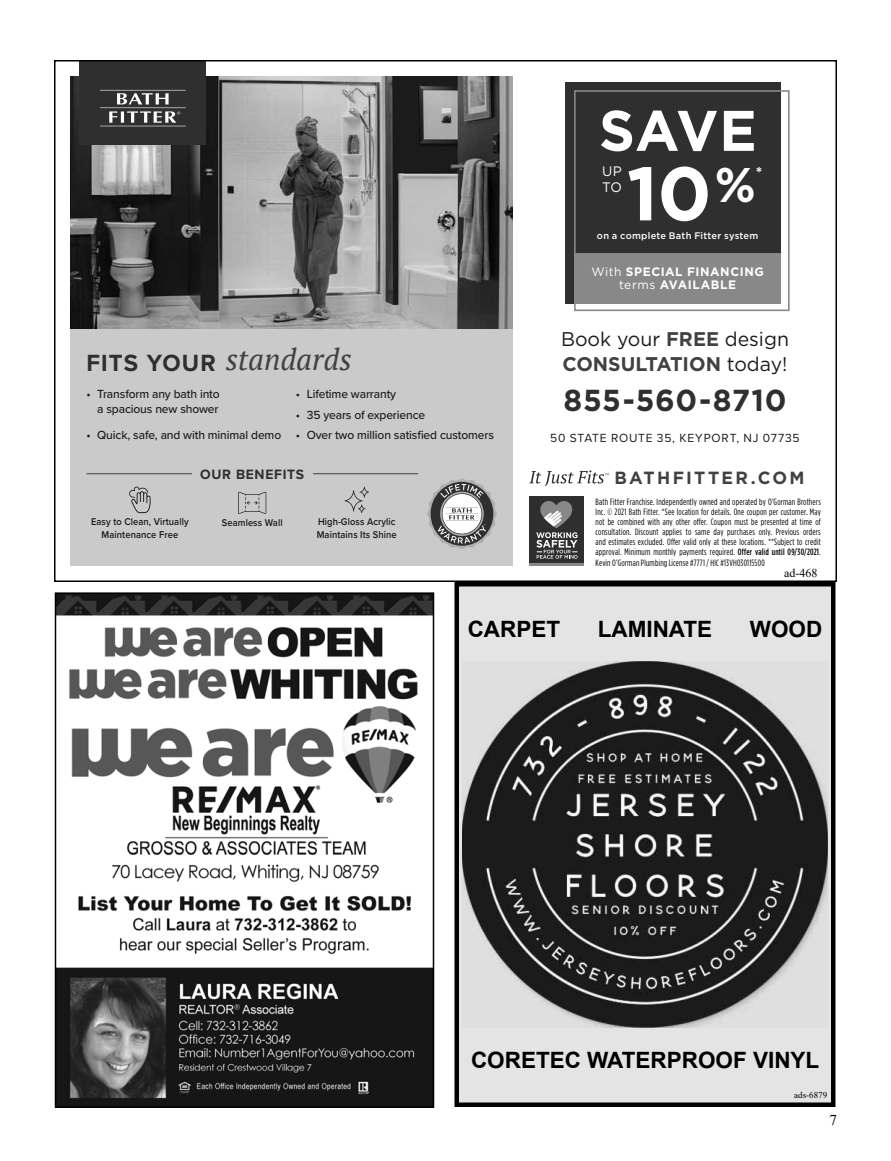
<style>
.page{position:relative;width:891px;height:1161px;background:#fff}
.page>*{position:absolute;margin:0;border:0;box-sizing:border-box;transform-origin:0 0}
.t1{font:700 75.6px "Gotham";color:#fff}
.t2{font:700 57.15px "Gotham";color:#fff}
.t3{font:700 30.3px "Gotham";letter-spacing:.025em;color:#2f2f2f}
.t4{font:italic 30.15px "PT Serif";color:#414141}
.t5{font:700 22.5px "Arial";color:#000}
.t6{font:19.8px/25px "Gotham";color:#1b1b1b}
.t7{font:700 17.7px "Gotham";letter-spacing:.125em;color:#414141}
.t8{font:700 15.6px "Gotham";color:#fff}
.t9{font:15px "Times New Roman";color:#000}
.t10{font:700 14.1px "Proxima Nova";letter-spacing:.05em;color:#2f2f2f}
.t11{font:13.8px "Gotham";color:#fff}
.t12{font:500 12.15px/15.3px "Proxima Nova";letter-spacing:-.01em;color:#1b1b1b;text-align:right}
.t13{font:700 12.15px/13.8px "Gotham";letter-spacing:.05em;color:#fff;text-align:center}
.t14{font:12.15px "Proxima Nova";letter-spacing:.065em;color:#1b1b1b}
.t15{font:12px "Times New Roman";color:#000}
.t16{font:600 10.2px/13.6px "Proxima Nova";letter-spacing:.01em;color:#1b1b1b;text-align:center;scale:.91 1}
.t17{font:500 9.45px "Gotham";letter-spacing:.025em;color:#fff}
.t18{font:9.15px/10.2px "Gotham Condensed";letter-spacing:.02em;color:#000;text-align:justify}
.t19{font:9px "Times New Roman";color:#000}
.s1{font-family:"Proxima Nova";font-weight:700;font-style:normal;font-size:24.3px;color:#2f2f2f}
.s2{font-weight:400}
.s3{font-weight:700;color:#414141}
.s4{font-weight:500}
</style>
<div class="page">
<img style="left:57px;top:594px;width:375px;height:512px">
<div style="left:458px;top:585px;width:374px;height:519px;background:#e5e4e4"></div>
<img style="left:463px;top:661px;width:364px;height:367px">
<div style="left:454px;top:582px;width:382px;height:525px;border:3px solid #000"></div>
<div style="left:565px;top:83px;width:216px;height:221px;background:#2f2f2f"></div>
<div style="left:574px;top:253px;width:207px;height:51px;background:#888"></div>
<div style="left:70px;top:317px;width:443px;height:249px;background:#cacaca"></div>
<img style="left:70px;top:76px;width:443px;height:253px">
<svg style="left:529px;top:470px;width:80px;height:16px"></svg>
<div style="left:574px;top:90px;width:216px;height:221px;border:2px solid #888"></div>
<div style="left:529px;top:496px;width:54px;height:70px;background:#2f2f2f"></div>
<hr style="left:529px;top:563px;width:54px;height:3px;background:#888">
<svg style="left:536px;top:501px;width:42px;height:58px"></svg>
<svg style="left:427px;top:479px;width:70px;height:70px"></svg>
<svg style="left:129px;top:487px;width:22px;height:26px"></svg>
<svg style="left:238px;top:492px;width:28px;height:22px"></svg>
<svg style="left:345px;top:487px;width:24px;height:26px"></svg>
<hr style="left:86px;top:473px;width:332px;height:1px;background:#414141">
<div style="left:192px;top:466px;width:120px;height:15px;background:#cacaca"></div>
<div style="left:79px;top:60px;width:127px;height:85px;background:#2f2f2f"></div>
<svg style="left:100px;top:90px;width:86px;height:37px"></svg>
<h2 class="t2" style="left:599px;top:98px;width:159px">SAVE</h2>
<h1 class="t1" style="left:627px;top:150px;width:131px">10<sup>%</sup></h1>
<h3 class="t11" style="left:602px;top:164px;width:21px">UP</h3>
<h3 class="t8" style="left:756px;top:164px;width:8px">*</h3>
<h3 class="t11" style="left:602px;top:179px;width:21px">TO</h3>
<p class="t17" style="left:597px;top:230px;width:163px">on a complete Bath Fitter system</p>
<h3 class="t4" style="left:86px;top:341px;width:267px"><span class="s1">FITS YOUR</span> standards</h3>
<h3 class="t12" style="left:86px;top:386px;width:135px">• Transform any bath into a spacious new shower</h3>
<h3 class="t12" style="left:86px;top:427px;width:196px">• Quick, safe, and with minimal demo</h3>
<h3 class="t12" style="left:296px;top:386px;width:102px">• Lifetime warranty</h3>
<h3 class="t12" style="left:296px;top:407px;width:131px">• 35 years of experience</h3>
<h3 class="t12" style="left:296px;top:427px;width:200px">• Over two million satisfied customers</h3>
<h3 class="t10" style="left:200px;top:464px;width:105px">OUR BENEFITS</h3>
<p class="t16" style="left:91px;top:514px;width:109px">Easy to Clean, Virtually<br>Maintenance Free</p>
<p class="t16" style="left:222px;top:515px;width:68px">Seamless Wall</p>
<p class="t16" style="left:317px;top:514px;width:90px;text-align:left">High-Gloss Acrylic<br>Maintains Its Shine</p>
<h3 class="t13" style="left:591px;top:264px;width:174px"><span class="s2">With</span> SPECIAL FINANCING <span class="s2">terms</span> AVAILABLE</h3>
<h3 class="t6" style="left:561px;top:326px;width:229px">Book your <span class="s3">FREE</span> design<br><span class="s3">CONSULTATION</span> today!</h3>
<h3 class="t3" style="left:564px;top:383px;width:224px">855-560-8710</h3>
<h3 class="t14" style="left:550px;top:429px;width:251px">50 STATE ROUTE 35, KEYPORT, NJ 07735</h3>
<h3 class="t7" style="left:614px;top:467px;width:192px">BATHFITTER.COM</h3>
<p class="t18" style="left:596px;top:496px;width:227px">Bath Fitter Franchise. Independently owned and operated by O’Gorman Brothers Inc. © 2021 Bath Fitter. *See location for details. One coupon per customer. May not be combined with any other offer. Coupon must be presented at time of consultation. Discount applies to same day purchases only. Previous orders and estimates excluded. Offer valid only at these locations. **Subject to credit approval. Minimum monthly payments required. <span class="s4">Offer valid until 09/30/2021</span>.<br>Kevin O’Gorman Plumbing License #7771 / HIC #13VH030115500</p>
<h3 class="t15" style="left:784px;top:564px;width:35px">ad-468</h3>
<h3 class="t5" style="left:468px;top:614px;width:94px">CARPET</h3>
<h3 class="t5" style="left:598px;top:614px;width:116px">LAMINATE</h3>
<h3 class="t5" style="left:750px;top:614px;width:74px">WOOD</h3>
<h3 class="t5" style="left:471px;top:1044px;width:350px">CORETEC WATERPROOF VINYL</h3>
<p class="t19" style="left:794px;top:1089px;width:34px">ads-6879</p>
<h3 class="t9" style="left:830px;top:1109px;width:9px">7</h3>
</div>
